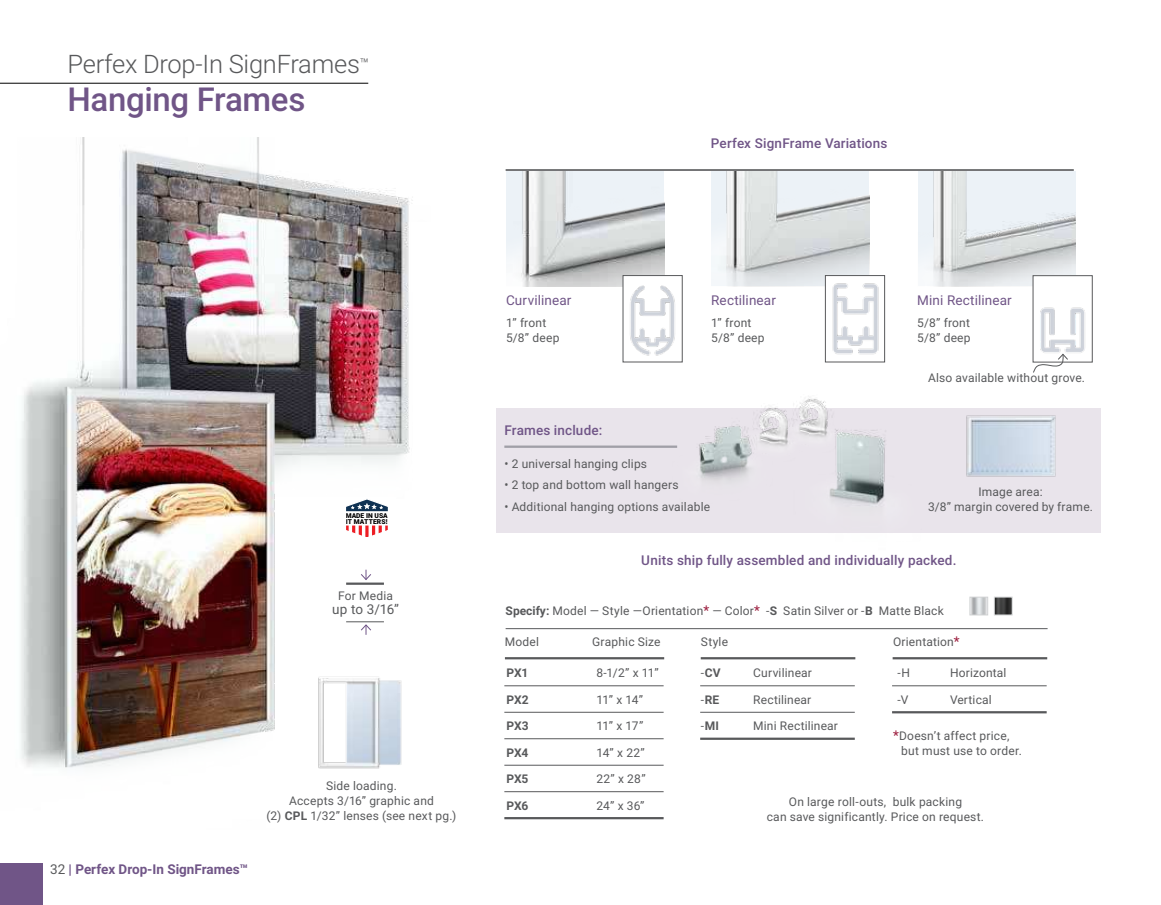
<style>
.page{position:relative;width:1161px;height:905px;background:#fff}
.page>*{position:absolute;margin:0;border:0;box-sizing:border-box;transform-origin:0 0}
.t1{font:500 33px "Roboto";letter-spacing:-.01em;color:#705587}
.t2{font:300 25.5px "Roboto";letter-spacing:-.01em;color:#58595b}
.t3{font:500 13.5px "Roboto";letter-spacing:.015em;color:#705587}
.t4{font:13.5px "Roboto";letter-spacing:.01em;color:#705587}
.t5{font:700 13.5px "Roboto";color:#705587}
.t6{font:13.5px "Roboto";color:#58595b}
.t7{font:12px/15px "Roboto";letter-spacing:.015em;color:#58595b}
.t8{font:700 12px "Roboto";letter-spacing:-.01em;color:#58595b}
.t9{font:900 6.75px "Roboto";color:#000}
.s1{font-weight:400;color:#58595b}
.s2{font-weight:700}
.s3{font-size:13.5px;color:#9b1b3c}
.s4{font-weight:400}
</style>
<div class="page">
<img style="left:20px;top:138px;width:393px;height:630px">
<div style="left:496px;top:408px;width:605px;height:124px;background:#e9e4eb"></div>
<div style="left:0;top:863px;width:42px;height:41px;background:#705587"></div>
<hr style="left:0;top:83px;width:368px;height:1px;background:#000">
<svg style="left:360px;top:569px;width:12px;height:11px"></svg>
<hr style="left:346px;top:621px;width:38px;height:1px;background:#58595b">
<hr style="left:346px;top:582px;width:38px;height:2px;background:#58595b">
<svg style="left:360px;top:624px;width:12px;height:10px"></svg>
<img style="left:313px;top:669px;width:100px;height:100px">
<img style="left:506px;top:171px;width:158px;height:115px">
<img style="left:711px;top:171px;width:158px;height:115px">
<img style="left:918px;top:171px;width:158px;height:115px">
<hr style="left:506px;top:169px;width:568px;height:1px;background:#58595b">
<hr style="left:506px;top:170px;width:568px;height:1px;background:#58595b">
<img style="left:1035px;top:277px;width:50px;height:76px">
<div style="left:1033px;top:275px;width:60px;height:87px;border:1px solid #58595b"></div>
<img style="left:827px;top:277px;width:52px;height:78px">
<div style="left:825px;top:275px;width:60px;height:87px;border:1px solid #58595b"></div>
<img style="left:625px;top:277px;width:50px;height:79px">
<div style="left:623px;top:275px;width:60px;height:87px;border:1px solid #58595b"></div>
<svg style="left:1033px;top:353px;width:36px;height:20px"></svg>
<hr style="left:504px;top:445px;width:173px;height:3px;background:#58595b">
<img style="left:655px;top:426px;width:87px;height:55px">
<img style="left:785px;top:430px;width:136px;height:103px">
<img style="left:728px;top:408px;width:83px;height:69px">
<img style="left:768px;top:398px;width:83px;height:70px">
<img style="left:966px;top:415px;width:90px;height:62px">
<hr style="left:504px;top:817px;width:160px;height:2px;background:#58595b">
<hr style="left:504px;top:764px;width:160px;height:1px;background:#58595b">
<hr style="left:504px;top:791px;width:160px;height:1px;background:#58595b">
<hr style="left:505px;top:657px;width:159px;height:2px;background:#58595b">
<hr style="left:504px;top:685px;width:160px;height:1px;background:#58595b">
<hr style="left:504px;top:712px;width:160px;height:1px;background:#58595b">
<hr style="left:504px;top:738px;width:160px;height:1px;background:#58595b">
<hr style="left:506px;top:628px;width:542px;height:1px;background:#58595b">
<img style="left:972px;top:598px;width:14px;height:15px">
<div style="left:970px;top:596px;width:18px;height:19px;border:1px solid #d1d3d4"></div>
<img style="left:996px;top:598px;width:15px;height:15px">
<div style="left:994px;top:596px;width:19px;height:19px;border:1px solid #d1d3d4"></div>
<hr style="left:701px;top:657px;width:154px;height:2px;background:#58595b">
<hr style="left:700px;top:685px;width:155px;height:1px;background:#58595b">
<hr style="left:700px;top:712px;width:155px;height:1px;background:#58595b">
<hr style="left:700px;top:737px;width:155px;height:2px;background:#58595b">
<hr style="left:893px;top:657px;width:154px;height:2px;background:#58595b">
<hr style="left:892px;top:685px;width:155px;height:1px;background:#58595b">
<hr style="left:892px;top:711px;width:155px;height:2px;background:#58595b">
<svg style="left:345px;top:498px;width:44px;height:38px"></svg>
<h2 class="t2" style="left:68px;top:54px;width:303px">Perfex Drop-In SignFrames<sup>™</sup></h2>
<h1 class="t1" style="left:68px;top:86px;width:239px">Hanging Frames</h1>
<p class="t3" style="left:711px;top:138px;width:178px">Perfex SignFrame Variations</p>
<p class="t9" style="left:346px;top:511px;width:44px">MADE IN USA</p>
<p class="t9" style="left:346px;top:518px;width:43px">IT MATTERS!</p>
<p class="t7" style="left:338px;top:589px;width:56px">For Media</p>
<p class="t6" style="left:332px;top:603px;width:68px">up to 3/16”</p>
<p class="t5" style="left:50px;top:863px;width:200px"><span class="s1">32</span> | Perfex Drop-In SignFrames™</p>
<p class="t7" style="left:267px;top:778px;width:191px;text-align:center">Side loading.<br>Accepts 3/16” graphic and<br>(2) <span class="s2">CPL</span> 1/32” lenses (see next pg.)</p>
<p class="t4" style="left:506px;top:294px;width:67px">Curvilinear</p>
<p class="t7" style="left:506px;top:316px;width:55px">1” front<br>5/8” deep</p>
<p class="t4" style="left:711px;top:294px;width:66px">Rectilinear</p>
<p class="t7" style="left:711px;top:316px;width:55px">1” front<br>5/8” deep</p>
<p class="t3" style="left:504px;top:424px;width:100px">Frames include:</p>
<p class="t7" style="left:504px;top:456px;width:144px">• 2 universal hanging clips</p>
<p class="t7" style="left:504px;top:478px;width:176px">• 2 top and bottom wall hangers</p>
<p class="t7" style="left:504px;top:500px;width:207px">• Additional hanging options available</p>
<p class="t4" style="left:917px;top:294px;width:96px">Mini Rectilinear</p>
<p class="t7" style="left:917px;top:316px;width:55px">5/8” front<br>5/8” deep</p>
<p class="t7" style="left:928px;top:370px;width:158px">Also available without grove.</p>
<p class="t7" style="left:928px;top:484px;width:166px;text-align:center">Image area:<br>3/8” margin covered by frame.</p>
<p class="t3" style="left:641px;top:554px;width:317px">Units ship fully assembled and individually packed.</p>
<p class="t7" style="left:506px;top:604px;width:440px"><span class="s2">Specify:</span> Model — Style —Orientation<span class="s3">*</span> — Color<span class="s3">*</span> -<span class="s2">S</span> Satin Silver or -<span class="s2">B</span> Matte Black</p>
<p class="t7" style="left:701px;top:635px;width:29px">Style</p>
<p class="t8" style="left:701px;top:668px;width:21px"><span class="s4">-</span>CV</p>
<p class="t7" style="left:753px;top:666px;width:60px">Curvilinear</p>
<p class="t8" style="left:701px;top:694px;width:20px"><span class="s4">-</span>RE</p>
<p class="t7" style="left:753px;top:692px;width:60px">Rectilinear</p>
<p class="t8" style="left:701px;top:721px;width:20px"><span class="s4">-</span>MI</p>
<p class="t7" style="left:753px;top:719px;width:86px">Mini Rectilinear</p>
<p class="t7" style="left:901px;top:729px;width:122px;text-indent:-8px"><span class="s3">*</span>Doesn’t affect price, but must use to order.</p>
<p class="t7" style="left:893px;top:635px;width:68px">Orientation<span class="s3">*</span></p>
<p class="t7" style="left:898px;top:666px;width:14px">-H</p>
<p class="t7" style="left:950px;top:666px;width:58px">Horizontal</p>
<p class="t7" style="left:898px;top:692px;width:13px">-V</p>
<p class="t7" style="left:950px;top:692px;width:43px">Vertical</p>
<p class="t7" style="left:505px;top:635px;width:36px">Model</p>
<p class="t7" style="left:592px;top:635px;width:70px">Graphic Size</p>
<p class="t8" style="left:506px;top:668px;width:23px">PX1</p>
<p class="t7" style="left:596px;top:666px;width:64px">8-1/2” x 11”</p>
<p class="t8" style="left:506px;top:694px;width:24px">PX2</p>
<p class="t7" style="left:596px;top:692px;width:48px">11” x 14”</p>
<p class="t8" style="left:506px;top:721px;width:24px">PX3</p>
<p class="t7" style="left:596px;top:719px;width:48px">11” x 17”</p>
<p class="t8" style="left:506px;top:747px;width:24px">PX4</p>
<p class="t7" style="left:596px;top:745px;width:50px">14” x 22”</p>
<p class="t8" style="left:506px;top:774px;width:24px">PX5</p>
<p class="t7" style="left:596px;top:772px;width:51px">22” x 28”</p>
<p class="t8" style="left:506px;top:800px;width:24px">PX6</p>
<p class="t7" style="left:596px;top:798px;width:50px">24” x 36”</p>
<p class="t7" style="left:767px;top:794px;width:219px;text-align:center">On large roll-outs, bulk packing<br>can save significantly. Price on request.</p>
</div>
